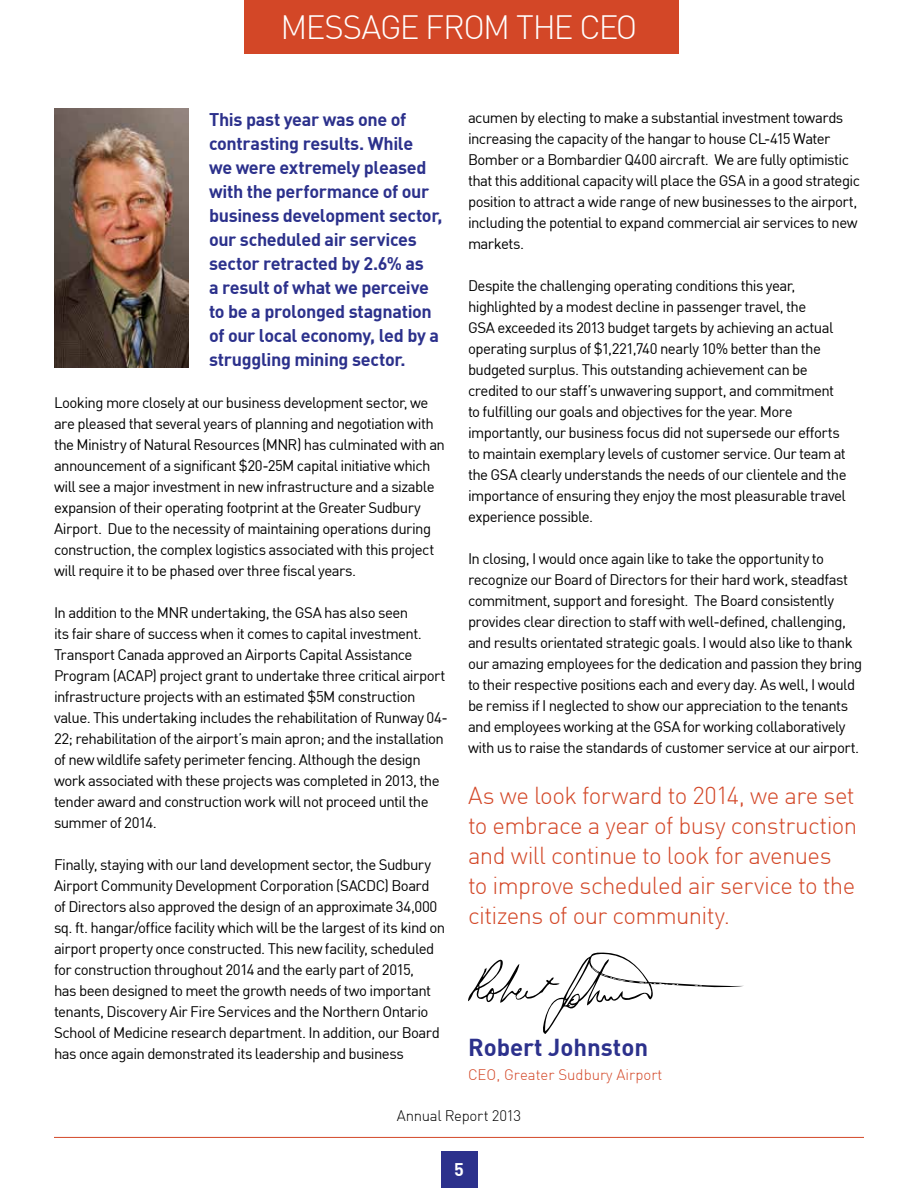
<style>
.page{position:relative;width:918px;height:1188px;background:#fff}
.page>*{position:absolute;margin:0;border:0;box-sizing:border-box;transform-origin:0 0}
.t1{font:300 33px "DIN";letter-spacing:-.04em;color:#fff}
.t2{font:300 24px/30px "DIN";letter-spacing:-.03em;color:#d34727}
.t3{font:700 24px "DIN";color:#2c318c}
.t4{font:700 18px/24px "DIN";letter-spacing:-.02em;color:#2c318c}
.t5{font:700 18px "DIN";color:#fff}
.t6{font:15px/21px "DIN";letter-spacing:-.04em;color:#000}
.t7{font:300 15px "DIN";color:#d34727}
.t8{font:300 15px "DIN";letter-spacing:-.02em;color:#000}
</style>
<div class="page">
<div style="left:441px;top:1151px;width:36px;height:37px;background:#2c318c"></div>
<hr style="left:54px;top:1137px;width:810px;height:1px;background:#d34727">
<div style="left:244px;top:0;width:434px;height:54px;background:#d34727"></div>
<img style="left:54px;top:108px;width:135px;height:259px">
<svg style="left:468px;top:952px;width:276px;height:82px"></svg>
<h1 class="t1" style="left:281px;top:7px;width:358px">MESSAGE FROM THE CEO</h1>
<p class="t4" style="left:209px;top:107px;width:235px">This past year was one of contrasting results. While<br>we were extremely pleased with the performance of our business development sector, our scheduled air services sector retracted by 2.6% as<br>a result of what we perceive to be a prolonged stagnation of our local economy, led by a struggling mining sector.</p>
<p class="t6" style="left:54px;top:392px;width:393px">Looking more closely at our business development sector, we are pleased that several years of planning and negotiation with the Ministry of Natural Resources (MNR) has culminated with an announcement of a significant $20-25M capital initiative which will see a major investment in new infrastructure and a sizable expansion of their operating footprint at the Greater Sudbury Airport. Due to the necessity of maintaining operations during construction, the complex logistics associated with this project will require it to be phased over three fiscal years.</p>
<p class="t6" style="left:54px;top:602px;width:395px">In addition to the MNR undertaking, the GSA has also seen<br>its fair share of success when it comes to capital investment.<br>Transport Canada approved an Airports Capital Assistance Program (ACAP) project grant to undertake three critical airport infrastructure projects with an estimated $5M construction value. This undertaking includes the rehabilitation of Runway 04- 22; rehabilitation of the airport’s main apron; and the installation of new wildlife safety perimeter fencing. Although the design work associated with these projects was completed in 2013, the tender award and construction work will not proceed until the summer of 2014.</p>
<p class="t6" style="left:54px;top:854px;width:393px">Finally, staying with our land development sector, the Sudbury Airport Community Development Corporation (SACDC) Board of Directors also approved the design of an approximate 34,000 sq. ft. hangar/office facility which will be the largest of its kind on airport property once constructed. This new facility, scheduled for construction throughout 2014 and the early part of 2015,<br>has been designed to meet the growth needs of two important tenants, Discovery Air Fire Services and the Northern Ontario School of Medicine research department. In addition, our Board has once again demonstrated its leadership and business</p>
<p class="t6" style="left:468px;top:107px;width:394px">acumen by electing to make a substantial investment towards increasing the capacity of the hangar to house CL-415 Water Bomber or a Bombardier Q400 aircraft. We are fully optimistic that this additional capacity will place the GSA in a good strategic position to attract a wide range of new businesses to the airport, including the potential to expand commercial air services to new markets.</p>
<p class="t6" style="left:468px;top:275px;width:380px">Despite the challenging operating conditions this year, highlighted by a modest decline in passenger travel, the<br>GSA exceeded its 2013 budget targets by achieving an actual operating surplus of $1,221,740 nearly 10% better than the budgeted surplus. This outstanding achievement can be credited to our staff’s unwavering support, and commitment to fulfilling our goals and objectives for the year. More importantly, our business focus did not supersede our efforts to maintain exemplary levels of customer service. Our team at the GSA clearly understands the needs of our clientele and the importance of ensuring they enjoy the most pleasurable travel experience possible.</p>
<p class="t6" style="left:468px;top:548px;width:396px">In closing, I would once again like to take the opportunity to recognize our Board of Directors for their hard work, steadfast commitment, support and foresight. The Board consistently provides clear direction to staff with well-defined, challenging, and results orientated strategic goals. I would also like to thank our amazing employees for the dedication and passion they bring to their respective positions each and every day. As well, I would be remiss if I neglected to show our appreciation to the tenants and employees working at the GSA for working collaboratively with us to raise the standards of customer service at our airport.</p>
<h2 class="t2" style="left:468px;top:780px;width:391px">As we look forward to 2014, we are set to embrace a year of busy construction and will continue to look for avenues<br>to improve scheduled air service to the citizens of our community.</h2>
<h2 class="t3" style="left:468px;top:1032px;width:182px">Robert Johnston</h2>
<p class="t7" style="left:468px;top:1065px;width:196px">CEO, Greater Sudbury Airport</p>
<p class="t8" style="left:397px;top:1106px;width:126px">Annual Report 2013</p>
<p class="t5" style="left:454px;top:1158px;width:11px">5</p>
</div>
